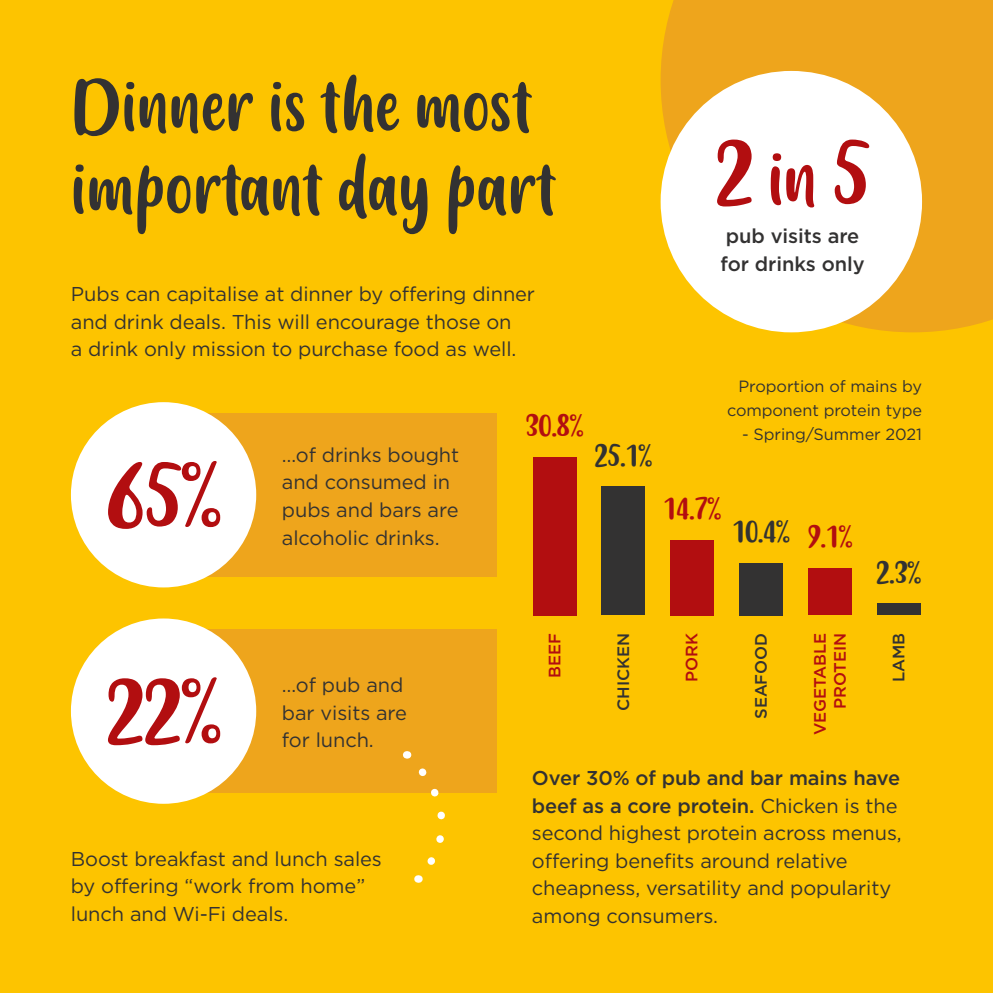
<style>
.page{position:relative;width:993px;height:993px;background:#fff}
.page>*{position:absolute;margin:0;border:0;box-sizing:border-box;transform-origin:0 0}
.t1{font:108.75px "Friendly Schoolmates";color:#b20e10}
.t2{font:75px/82.5px "Friendly Schoolmates";color:#333232}
.t3{font:37px "Friendly Schoolmates";color:#b20e10}
.t4{font:37px "Friendly Schoolmates";color:#333232}
.t5{font:20px/27.5px "Gotham HTF";letter-spacing:-.005em;color:#333232}
.t6{font:500 20px/27.5px "Gotham HTF";letter-spacing:-.005em;color:#333232}
.t7{font:500 16.5px/20px "Gotham HTF";letter-spacing:-.005em;color:#b20e10;text-align:right}
.t8{font:500 16.5px "Gotham HTF";letter-spacing:-.005em;color:#333232}
.t9{font:16.25px/23.8px "Gotham HTF";letter-spacing:-.005em;color:#333232;text-align:right}
.s1{font-size:78.75px}
.s2{font-weight:500}
</style>
<div class="page">
<div style="left:0;top:0;width:992px;height:992px;background:#fdc400"></div>
<svg style="left:660px;top:0;width:332px;height:332px;fill:#eea51c"></svg>
<div style="left:660px;top:71px;width:261px;height:261px;background:#fff;border-radius:50%"></div>
<div style="left:163px;top:413px;width:333px;height:163px;background:#eea51c"></div>
<div style="left:71px;top:402px;width:185px;height:185px;background:#fff;border-radius:50%"></div>
<div style="left:163px;top:629px;width:333px;height:163px;background:#eea51c"></div>
<div style="left:71px;top:618px;width:185px;height:185px;background:#fff;border-radius:50%"></div>
<svg style="left:406px;top:751px;width:49px;height:131px"></svg>
<div style="left:533px;top:457px;width:43px;height:158px;background:#b20e10"></div>
<div style="left:601px;top:486px;width:43px;height:129px;background:#333232"></div>
<div style="left:670px;top:540px;width:43px;height:75px;background:#b20e10"></div>
<div style="left:739px;top:562px;width:43px;height:53px;background:#333232"></div>
<div style="left:808px;top:568px;width:43px;height:47px;background:#b20e10"></div>
<div style="left:877px;top:603px;width:43px;height:12px;background:#333232"></div>
<h2 class="t2" style="left:71px;top:67px;width:486px">Dinner is the most important day part</h2>
<p class="t5" style="left:71px;top:280px;width:465px">Pubs can capitalise at dinner by offering dinner and drink deals. This will encourage those on<br>a drink only mission to purchase food as well.</p>
<h1 class="t1" style="left:106px;top:432px;width:116px">65%</h1>
<p class="t5" style="left:282px;top:440px;width:179px">…of drinks bought and consumed in pubs and bars are alcoholic drinks.</p>
<h3 class="t3" style="left:525px;top:404px;width:59px">30.8%</h3>
<h3 class="t4" style="left:594px;top:434px;width:59px">25.1%</h3>
<h1 class="t1" style="left:715px;top:110px;width:155px">2 <span class="s1">in</span> 5</h1>
<p class="t6" style="left:720px;top:222px;width:145px">pub visits are for drinks only</p>
<p class="t9" style="left:726px;top:374px;width:196px">Proportion of mains by component protein type</p>
<p class="t9" style="left:742px;top:421px;width:181px">- Spring/Summer 2021</p>
<h3 class="t3" style="left:663px;top:487px;width:59px">14.7%</h3>
<h3 class="t4" style="left:732px;top:510px;width:59px">10.4%</h3>
<h3 class="t3" style="left:807px;top:515px;width:46px">9.1%</h3>
<h3 class="t4" style="left:876px;top:550px;width:46px">2.3%</h3>
<h1 class="t1" style="left:106px;top:649px;width:116px">22%</h1>
<p class="t5" style="left:282px;top:670px;width:126px">…of pub and bar visits are for lunch.</p>
<p class="t7" style="left:544px;top:677px;width:46px;rotate:-90deg">BEEF</p>
<p class="t8" style="left:613px;top:710px;width:79px;rotate:-90deg">CHICKEN</p>
<p class="t7" style="left:681px;top:681px;width:50px;rotate:-90deg">PORK</p>
<p class="t8" style="left:751px;top:718px;width:87px;rotate:-90deg">SEAFOOD</p>
<p class="t7" style="left:809px;top:735px;width:104px;rotate:-90deg">VEGETABLE<br>PROTEIN</p>
<p class="t8" style="left:889px;top:682px;width:51px;rotate:-90deg">LAMB</p>
<p class="t5" style="left:71px;top:844px;width:312px">Boost breakfast and lunch sales by offering “work from home” lunch and Wi-Fi deals.</p>
<p class="t5" style="left:531px;top:763px;width:371px"><span class="s2">Over 30% of pub and bar mains have beef as a core protein.</span> Chicken is the second highest protein across menus, offering benefits around relative cheapness, versatility and popularity among consumers.</p>
</div>
